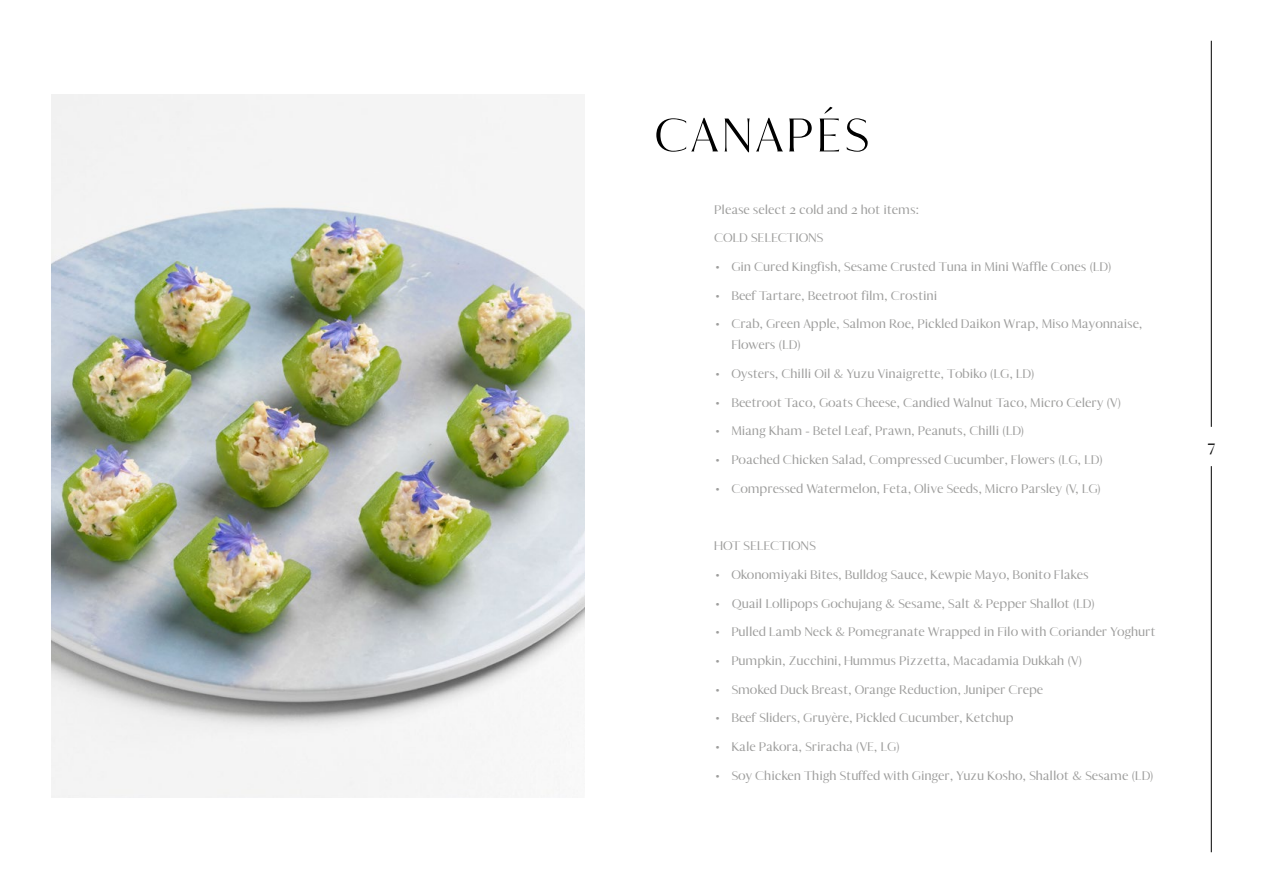
<style>
.page{position:relative;width:1263px;height:893px;background:#fff}
.page>*{position:absolute;margin:0;border:0;box-sizing:border-box;transform-origin:0 0}
.t1{font:51px "Jouleset Jaques Serif";letter-spacing:.04em;color:#000}
.t2{font:17.25px "Jouleset Jaques Serif";color:#000}
.t3{font:700 13.5px/28.7px "Jouleset Jacques Serif";letter-spacing:-.02em;color:#9d9d9c}
</style>
<div class="page">
<hr style="left:1211px;top:41px;width:1px;height:386px;background:#000">
<hr style="left:1211px;top:466px;width:1px;height:386px;background:#000">
<img style="left:51px;top:95px;width:534px;height:702px">
<h1 class="t1" style="left:654px;top:105px;width:217px">CANAPÉS</h1>
<p class="t3" style="left:714px;top:195px;width:207px">Please select 2 cold and 2 hot items:<br>COLD SELECTIONS</p>
<p class="t3" style="left:714px;top:252px;width:399px">• Gin Cured Kingfish, Sesame Crusted Tuna in Mini Waffle Cones (LD)</p>
<p class="t3" style="left:714px;top:281px;width:224px">• Beef Tartare, Beetroot film, Crostini</p>
<p class="t3" style="left:731px;top:313px;width:413px;line-height:21px;text-indent:-17px">• Crab, Green Apple, Salmon Roe, Pickled Daikon Wrap, Miso Mayonnaise,<br>Flowers (LD)</p>
<p class="t3" style="left:714px;top:359px;width:322px">• Oysters, Chilli Oil &amp; Yuzu Vinaigrette, Tobiko (LG, LD)</p>
<p class="t3" style="left:714px;top:388px;width:409px">• Beetroot Taco, Goats Cheese, Candied Walnut Taco, Micro Celery (V)</p>
<p class="t3" style="left:714px;top:417px;width:312px">• Miang Kham - Betel Leaf, Prawn, Peanuts, Chilli (LD)</p>
<p class="t3" style="left:714px;top:445px;width:390px">• Poached Chicken Salad, Compressed Cucumber, Flowers (LG, LD)</p>
<p class="t3" style="left:714px;top:474px;width:389px">• Compressed Watermelon, Feta, Olive Seeds, Micro Parsley (V, LG)</p>
<p class="t3" style="left:714px;top:531px;width:103px">HOT SELECTIONS</p>
<p class="t3" style="left:714px;top:560px;width:376px">• Okonomiyaki Bites, Bulldog Sauce, Kewpie Mayo, Bonito Flakes</p>
<p class="t3" style="left:714px;top:589px;width:382px">• Quail Lollipops Gochujang &amp; Sesame, Salt &amp; Pepper Shallot (LD)</p>
<p class="t3" style="left:714px;top:617px;width:443px">• Pulled Lamb Neck &amp; Pomegranate Wrapped in Filo with Coriander Yoghurt</p>
<p class="t3" style="left:714px;top:646px;width:370px">• Pumpkin, Zucchini, Hummus Pizzetta, Macadamia Dukkah (V)</p>
<p class="t3" style="left:714px;top:675px;width:331px">• Smoked Duck Breast, Orange Reduction, Juniper Crepe</p>
<p class="t3" style="left:714px;top:703px;width:301px">• Beef Sliders, Gruyère, Pickled Cucumber, Ketchup</p>
<p class="t3" style="left:714px;top:732px;width:187px">• Kale Pakora, Sriracha (VE, LG)</p>
<p class="t3" style="left:714px;top:761px;width:441px">• Soy Chicken Thigh Stuffed with Ginger, Yuzu Kosho, Shallot &amp; Sesame (LD)</p>
<p class="t2" style="left:1207px;top:436px;width:10px">7</p>
</div>
